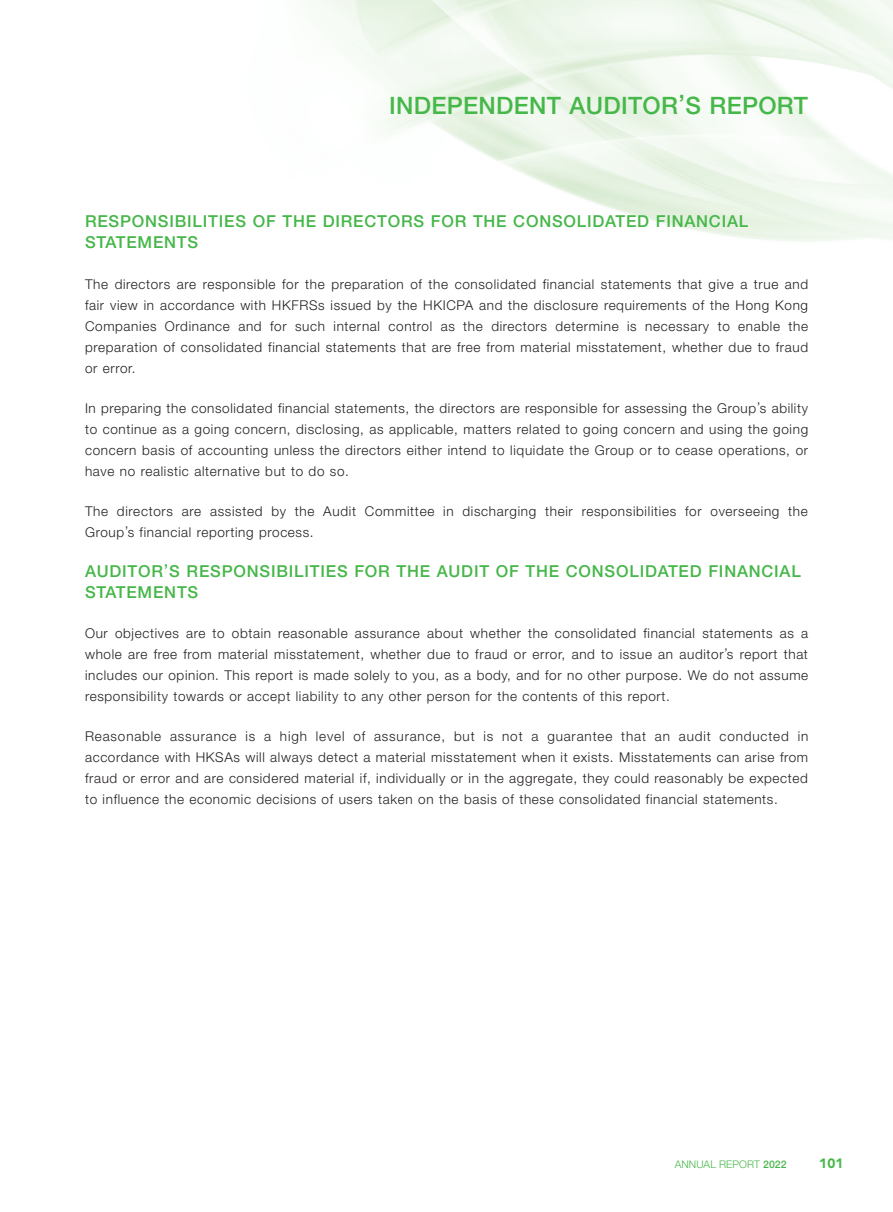
<style>
.page{position:relative;width:893px;height:1212px;background:#fff}
.page>*{position:absolute;margin:0;border:0;box-sizing:border-box;transform-origin:0 0}
.t1{font:500 24px "Helvetica Neue LT Std";letter-spacing:.01em;color:#46b749}
.t2{font:500 16.5px/21px "Helvetica Neue LT Std";letter-spacing:.05em;color:#46b749}
.t3{font:300 13.5px/21px "Helvetica Neue LT Std";letter-spacing:.05em;color:#231f20;text-align:justify}
.t4{font:900 13.5px "Avenir LT Std";color:#46b749}
.t5{font:300 10.5px "Helvetica Neue LT Std";letter-spacing:.005em;color:#46b749}
.s1{font-weight:500}
</style>
<div class="page">
<h1 class="t1" style="left:389px;top:91px;width:420px">INDEPENDENT AUDITOR’S REPORT</h1>
<p class="t2" style="left:85px;top:211px;width:665px">RESPONSIBILITIES OF THE DIRECTORS FOR THE CONSOLIDATED FINANCIAL<br>STATEMENTS</p>
<p class="t3" style="left:85px;top:273px;width:725px">The directors are responsible for the preparation of the consolidated financial statements that give a true and fair view in accordance with HKFRSs issued by the HKICPA and the disclosure requirements of the Hong Kong Companies Ordinance and for such internal control as the directors determine is necessary to enable the preparation of consolidated financial statements that are free from material misstatement, whether due to fraud or error.</p>
<p class="t3" style="left:85px;top:397px;width:725px">In preparing the consolidated financial statements, the directors are responsible for assessing the Group’s ability to continue as a going concern, disclosing, as applicable, matters related to going concern and using the going concern basis of accounting unless the directors either intend to liquidate the Group or to cease operations, or have no realistic alternative but to do so.</p>
<p class="t3" style="left:85px;top:500px;width:724px">The directors are assisted by the Audit Committee in discharging their responsibilities for overseeing the<br>Group’s financial reporting process.</p>
<p class="t2" style="left:85px;top:560px;width:717px">AUDITOR’S RESPONSIBILITIES FOR THE AUDIT OF THE CONSOLIDATED FINANCIAL<br>STATEMENTS</p>
<p class="t3" style="left:85px;top:622px;width:725px">Our objectives are to obtain reasonable assurance about whether the consolidated financial statements as a whole are free from material misstatement, whether due to fraud or error, and to issue an auditor’s report that includes our opinion. This report is made solely to you, as a body, and for no other purpose. We do not assume responsibility towards or accept liability to any other person for the contents of this report.</p>
<p class="t3" style="left:85px;top:726px;width:725px">Reasonable assurance is a high level of assurance, but is not a guarantee that an audit conducted in accordance with HKSAs will always detect a material misstatement when it exists. Misstatements can arise from fraud or error and are considered material if, individually or in the aggregate, they could reasonably be expected to influence the economic decisions of users taken on the basis of these consolidated financial statements.</p>
<p class="t5" style="left:675px;top:1158px;width:113px">ANNUAL REPORT <span class="s1">2022</span></p>
<p class="t4" style="left:819px;top:1155px;width:26px">101</p>
</div>
